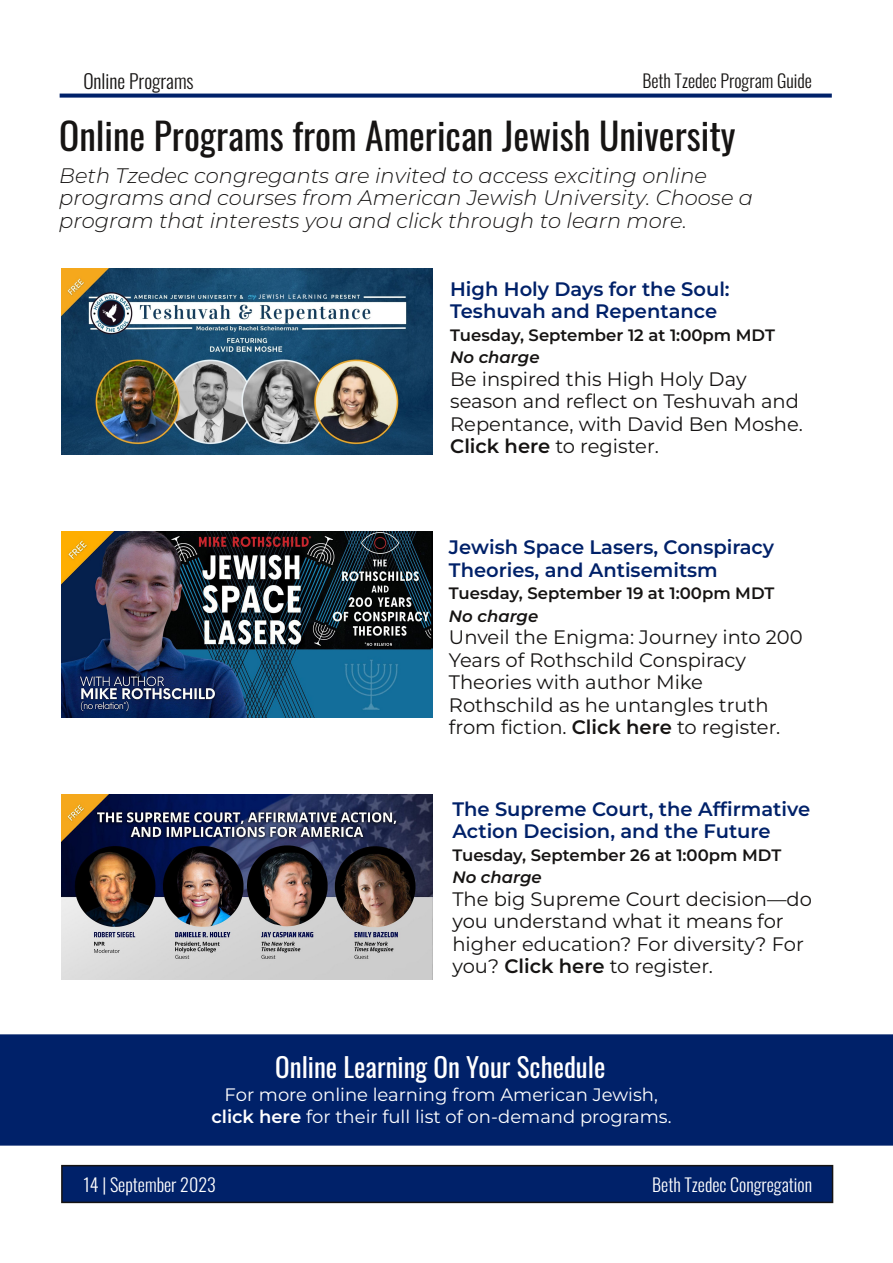
<style>
.page{position:relative;width:893px;height:1263px;background:#fff}
.page>*{position:absolute;margin:0;border:0;box-sizing:border-box;transform-origin:0 0}
.t1{font:37.5px "Oswald";color:#161413}
.t2{font:27px "Oswald";color:#fff}
.t3{font:italic 300 21px/22.5px "Montserrat";color:#161413}
.t4{font:19.5px/22.5px "Montserrat";color:#161413}
.t5{font:600 19.5px/22.5px "Montserrat";color:#002169}
.t6{font:300 19.5px "Oswald";color:#161413}
.t7{font:18px/22.5px "Montserrat";color:#fff;text-align:center}
.t8{font:300 18px "Oswald";color:#fff}
.t9{font:300 18px "Oswald";color:#161413}
.t10{font:600 16.5px "Montserrat";color:#161413}
.t11{font:italic 600 16.5px "Montserrat";color:#161413}
.s1{font-weight:600}
</style>
<div class="page">
<div style="left:62px;top:1165px;width:770px;height:37px;background:#002169"></div>
<div style="left:61px;top:1165px;width:772px;height:38px;border:2px solid #161413"></div>
<div style="left:60px;top:94px;width:772px;height:4px;border:2px solid #002169"></div>
<img style="left:61px;top:269px;width:371px;height:185px">
<div style="left:0;top:1034px;width:893px;height:111px;background:#002169"></div>
<img style="left:61px;top:531px;width:371px;height:186px">
<img style="left:61px;top:794px;width:371px;height:186px">
<p class="t6" style="left:83px;top:66px;width:112px">Online Programs</p>
<h1 class="t1" style="left:59px;top:106px;width:678px">Online Programs from American Jewish University</h1>
<p class="t3" style="left:59px;top:164px;width:695px">Beth Tzedec congregants are invited to access exciting online programs and courses from American Jewish University. Choose a program that interests you and click through to learn more.</p>
<p class="t9" style="left:642px;top:67px;width:171px">Beth Tzedec Program Guide</p>
<p class="t5" style="left:450px;top:277px;width:281px">High Holy Days for the Soul:<br>Teshuvah and Repentance</p>
<p class="t10" style="left:450px;top:325px;width:326px">Tuesday, September 12 at 1:00pm MDT</p>
<p class="t11" style="left:450px;top:347px;width:91px">No charge</p>
<p class="t4" style="left:450px;top:367px;width:354px">Be inspired this High Holy Day season and reflect on Teshuvah and<br>Repentance, with David Ben Moshe.<br><span class="s1">Click here</span> to register.</p>
<p class="t5" style="left:449px;top:536px;width:327px">Jewish Space Lasers, Conspiracy<br>Theories, and Antisemitsm</p>
<p class="t10" style="left:449px;top:583px;width:327px">Tuesday, September 19 at 1:00pm MDT</p>
<p class="t11" style="left:449px;top:605px;width:91px">No charge</p>
<p class="t4" style="left:449px;top:626px;width:355px">Unveil the Enigma: Journey into 200<br>Years of Rothschild Conspiracy<br>Theories with author Mike<br>Rothschild as he untangles truth from fiction. <span class="s1">Click here</span> to register.</p>
<p class="t5" style="left:452px;top:797px;width:359px">The Supreme Court, the Affirmative<br>Action Decision, and the Future</p>
<p class="t10" style="left:452px;top:845px;width:330px">Tuesday, September 26 at 1:00pm MDT</p>
<p class="t11" style="left:452px;top:867px;width:91px">No charge</p>
<p class="t4" style="left:452px;top:887px;width:361px">The big Supreme Court decision—do you understand what it means for higher education? For diversity? For you? <span class="s1">Click here</span> to register.</p>
<h2 class="t2" style="left:275px;top:1046px;width:332px">Online Learning On Your Schedule</h2>
<p class="t7" style="left:212px;top:1083px;width:462px">For more online learning from American Jewish, <span class="s1">click here</span> for their full list of on-demand programs.</p>
<p class="t8" style="left:83px;top:1170px;width:134px">14 | September 2023</p>
<p class="t8" style="left:652px;top:1170px;width:161px">Beth Tzedec Congregation</p>
</div>
